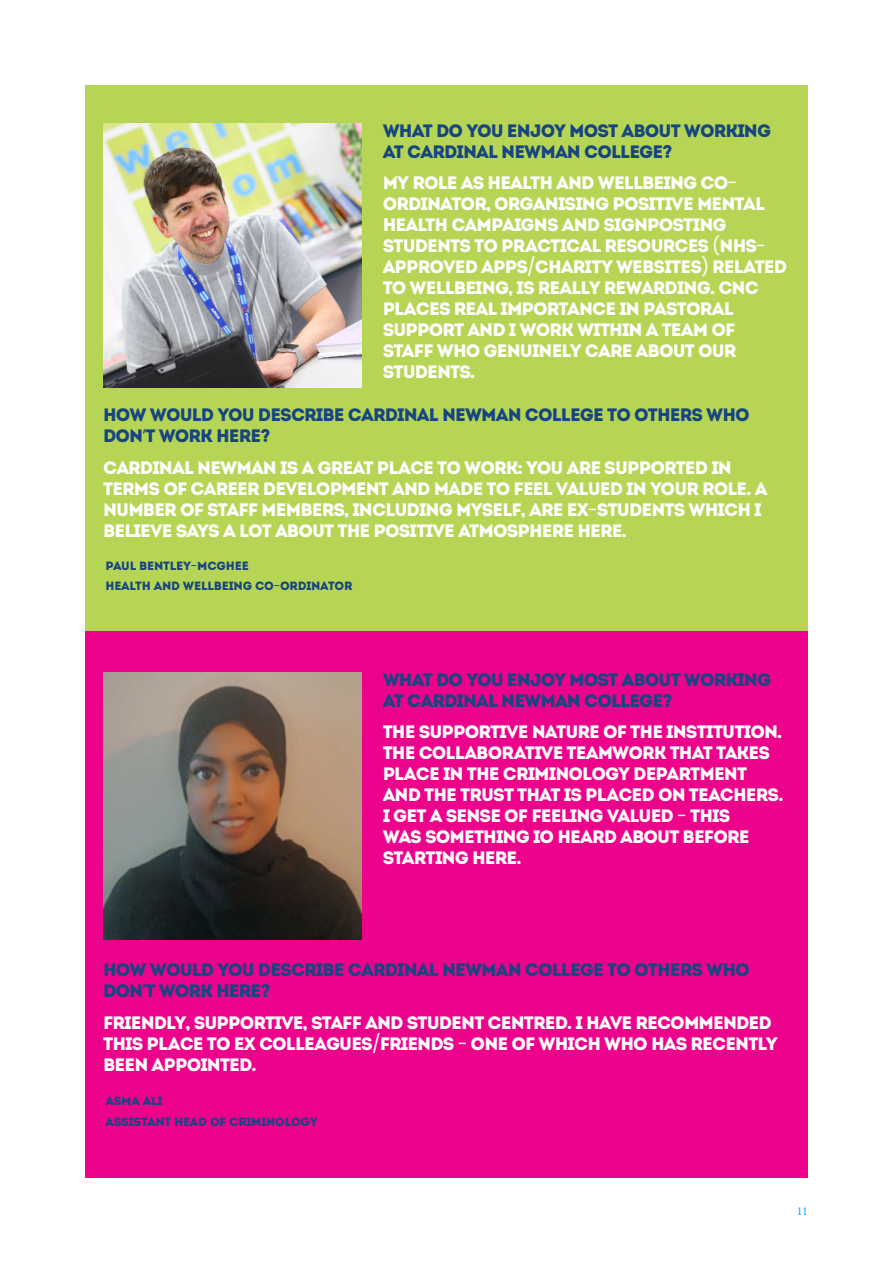
<style>
.page{position:relative;width:893px;height:1263px;background:#fff}
.page>*{position:absolute;margin:0;border:0;box-sizing:border-box;transform-origin:0 0}
.Quotes{font:18px/21px "Intro";letter-spacing:-.05em;color:#fff}
.Quotes-2{font:18px/21px "Intro";letter-spacing:-.05em;color:#174581}
.t1{font:12px "Intro";letter-spacing:-.02em;color:#174581}
.t2{font:12px "Minion Pro";color:#00aeef}
.s1{font-family:"Poppins"}
</style>
<div class="page">
<div style="left:85px;top:85px;width:723px;height:546px;background:#b7d555"></div>
<img style="left:103px;top:123px;width:258px;height:265px">
<div style="left:85px;top:631px;width:723px;height:547px;background:#ed028c"></div>
<img style="left:103px;top:672px;width:258px;height:268px">
<p class="Quotes-2" style="left:383px;top:120px;width:390px">WHAT DO YOU ENJOY MOST ABOUT WORKING<br>AT CARDINAL NEWMAN COLLEGE?</p>
<p class="Quotes" style="left:383px;top:172px;width:406px">MY ROLE AS HEALTH AND WELLBEING CO<span class="s1">-</span>ORDINATOR, ORGANISING POSITIVE MENTAL HEALTH CAMPAIGNS AND SIGNPOSTING STUDENTS TO PRACTICAL RESOURCES <span class="s1">(</span>NHS<span class="s1">-</span>APPROVED APPS<span class="s1">/</span>CHARITY WEBSITES<span class="s1">)</span> RELATED TO WELLBEING, IS REALLY REWARDING. CNC PLACES REAL IMPORTANCE IN PASTORAL SUPPORT AND I WORK WITHIN A TEAM OF STAFF WHO GENUINELY CARE ABOUT OUR STUDENTS.</p>
<p class="Quotes-2" style="left:103px;top:405px;width:648px">HOW WOULD YOU DESCRIBE CARDINAL NEWMAN COLLEGE TO OTHERS WHO<br>DON<span class="s1">’</span>T WORK HERE?</p>
<p class="Quotes" style="left:103px;top:457px;width:666px">CARDINAL NEWMAN IS A GREAT PLACE TO WORK: YOU ARE SUPPORTED IN TERMS OF CAREER DEVELOPMENT AND MADE TO FEEL VALUED IN YOUR ROLE. A NUMBER OF STAFF MEMBERS, INCLUDING MYSELF, ARE EX<span class="s1">-</span>STUDENTS WHICH I BELIEVE SAYS A LOT ABOUT THE POSITIVE ATMOSPHERE HERE.</p>
<p class="t1" style="left:105px;top:558px;width:145px">PAUL BENTLEY<span class="s1">-</span>MCGHEE</p>
<p class="t1" style="left:105px;top:579px;width:248px">HEALTH AND WELLBEING CO<span class="s1">-</span>ORDINATOR</p>
<p class="Quotes-2" style="left:383px;top:669px;width:390px">WHAT DO YOU ENJOY MOST ABOUT WORKING<br>AT CARDINAL NEWMAN COLLEGE?</p>
<p class="Quotes" style="left:383px;top:721px;width:402px">THE SUPPORTIVE NATURE OF THE INSTITUTION.<br>THE COLLABORATIVE TEAMWORK THAT TAKES PLACE IN THE CRIMINOLOGY DEPARTMENT AND THE TRUST THAT IS PLACED ON TEACHERS.<br>I GET A SENSE OF FEELING VALUED <span class="s1">-</span> THIS<br>WAS SOMETHING IO HEARD ABOUT BEFORE STARTING HERE.</p>
<p class="Quotes-2" style="left:103px;top:960px;width:648px">HOW WOULD YOU DESCRIBE CARDINAL NEWMAN COLLEGE TO OTHERS WHO<br>DON<span class="s1">’</span>T WORK HERE?</p>
<p class="Quotes" style="left:103px;top:1012px;width:676px">FRIENDLY, SUPPORTIVE, STAFF AND STUDENT CENTRED. I HAVE RECOMMENDED<br>THIS PLACE TO EX COLLEAGUES<span class="s1">/</span>FRIENDS <span class="s1">-</span> ONE OF WHICH WHO HAS RECENTLY<br>BEEN APPOINTED.</p>
<p class="t1" style="left:105px;top:1094px;width:58px">ASMA ALI</p>
<p class="t1" style="left:105px;top:1114px;width:214px">ASSISTANT HEAD OF CRIMINOLOGY</p>
<p class="t2" style="left:797px;top:1203px;width:13px">11</p>
</div>
